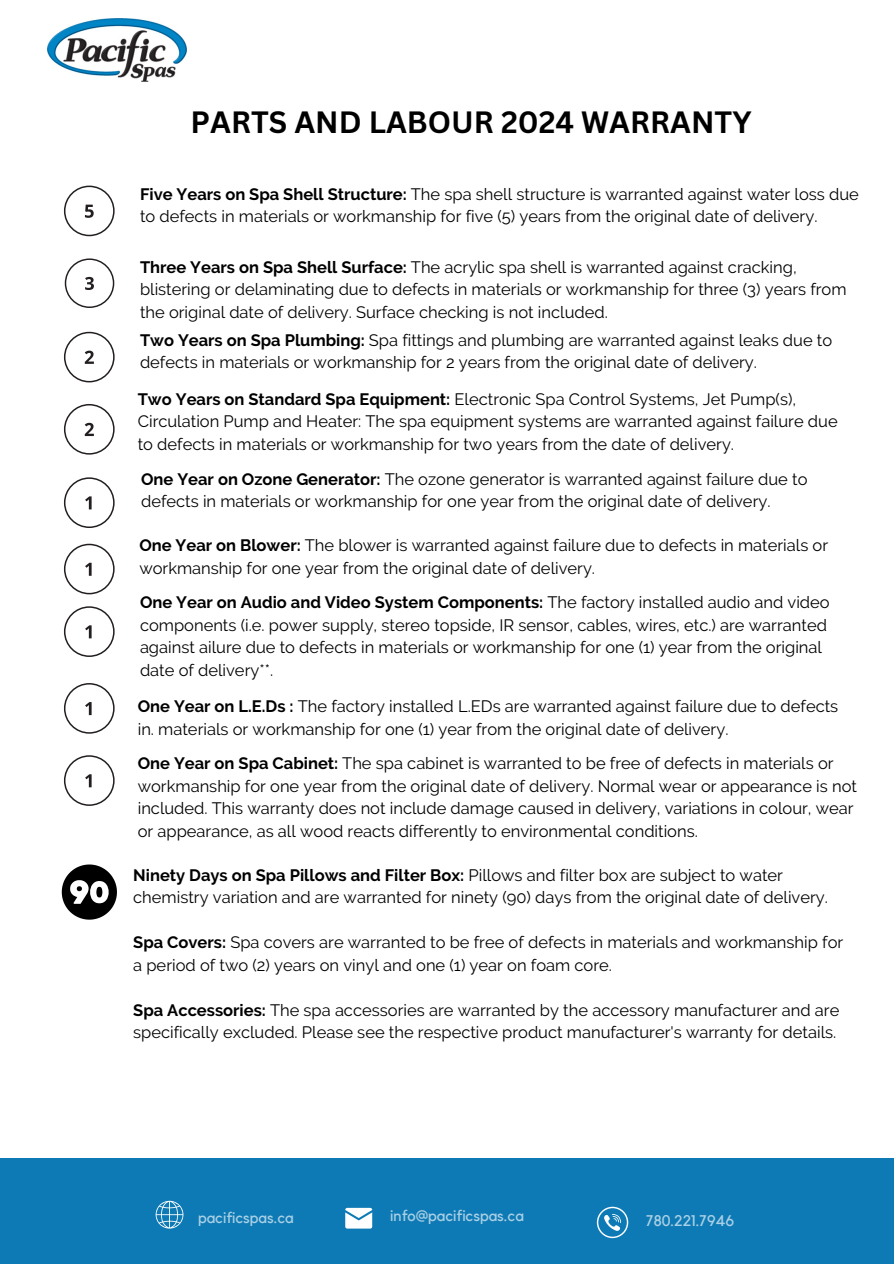
<style>
.page{position:relative;width:894px;height:1264px;background:#fff}
.page>*{position:absolute;margin:0;border:0;box-sizing:border-box;transform-origin:0 0}
.t1{font:700 30px "Canva Sans";color:#000}
.t2{font:16.5px/22.5px "Raleway";color:#000}
.t3{font:15.45px "Kollektif";color:#fff}
.s1{font-weight:700}
</style>
<div class="page">
<div style="left:0;top:1158px;width:893px;height:105px;background:#0e7ab5"></div>
<svg style="left:156px;top:1200px;width:27px;height:28px"></svg>
<svg style="left:345px;top:1207px;width:27px;height:21px"></svg>
<img style="left:47px;top:18px;width:139px;height:63px">
<svg style="left:64px;top:186px;width:51px;height:50px"></svg>
<svg style="left:64px;top:332px;width:51px;height:50px"></svg>
<svg style="left:64px;top:404px;width:51px;height:50px"></svg>
<svg style="left:64px;top:477px;width:51px;height:51px"></svg>
<svg style="left:64px;top:543px;width:51px;height:51px"></svg>
<svg style="left:64px;top:606px;width:51px;height:51px"></svg>
<svg style="left:596px;top:1206px;width:32px;height:32px"></svg>
<svg style="left:64px;top:683px;width:51px;height:50px"></svg>
<svg style="left:64px;top:755px;width:51px;height:51px"></svg>
<svg style="left:62px;top:864px;width:55px;height:55px"></svg>
<svg style="left:65px;top:258px;width:49px;height:50px"></svg>
<h1 class="t1" style="left:190px;top:101px;width:562px">PARTS AND LABOUR 2024 WARRANTY</h1>
<p class="t2" style="left:140px;top:183px;width:720px"><span class="s1">Five Years on Spa Shell Structure:</span> The spa shell structure is warranted against water loss due to defects in materials or workmanship for five (5) years from the original date of delivery.</p>
<p class="t2" style="left:140px;top:255px;width:708px"><span class="s1">Three Years on Spa Shell Surface:</span> The acrylic spa shell is warranted against cracking, blistering or delaminating due to defects in materials or workmanship for three (3) years from the original date of delivery. Surface checking is not included.</p>
<p class="t2" style="left:140px;top:329px;width:693px"><span class="s1">Two Years on Spa Plumbing:</span> Spa fittings and plumbing are warranted against leaks due to defects in materials or workmanship for 2 years from the original date of delivery.</p>
<p class="t2" style="left:138px;top:387px;width:701px"><span class="s1">Two Years on Standard Spa Equipment:</span> Electronic Spa Control Systems, Jet Pump(s),<br>Circulation Pump and Heater: The spa equipment systems are warranted against failure due to defects in materials or workmanship for two years from the date of delivery.</p>
<p class="t2" style="left:141px;top:467px;width:667px"><span class="s1">One Year on Ozone Generator:</span> The ozone generator is warranted against failure due to defects in materials or workmanship for one year from the original date of delivery.</p>
<p class="t2" style="left:139px;top:534px;width:690px"><span class="s1">One Year on Blower:</span> The blower is warranted against failure due to defects in materials or workmanship for one year from the original date of delivery.</p>
<p class="t2" style="left:140px;top:591px;width:691px"><span class="s1">One Year on Audio and Video System Components:</span> The factory installed audio and video components (i.e. power supply, stereo topside, IR sensor, cables, wires, etc.) are warranted against ailure due to defects in materials or workmanship for one (1) year from the original date of delivery**.</p>
<p class="t2" style="left:138px;top:695px;width:701px"><span class="s1">One Year on L.E.Ds :</span> The factory installed L.EDs are warranted against failure due to defects in. materials or workmanship for one (1) year from the original date of delivery.</p>
<p class="t2" style="left:138px;top:752px;width:720px"><span class="s1">One Year on Spa Cabinet:</span> The spa cabinet is warranted to be free of defects in materials or workmanship for one year from the original date of delivery. Normal wear or appearance is not included. This warranty does not include damage caused in delivery, variations in colour, wear or appearance, as all wood reacts differently to environmental conditions.</p>
<p class="t2" style="left:133px;top:863px;width:696px"><span class="s1">Ninety Days on Spa Pillows and Filter Box:</span> Pillows and filter box are subject to water chemistry variation and are warranted for ninety (90) days from the original date of delivery.</p>
<p class="t2" style="left:133px;top:931px;width:711px"><span class="s1">Spa Covers:</span> Spa covers are warranted to be free of defects in materials and workmanship for a period of two (2) years on vinyl and one (1) year on foam core.</p>
<p class="t2" style="left:133px;top:998px;width:707px"><span class="s1">Spa Accessories:</span> The spa accessories are warranted by the accessory manufacturer and are specifically excluded. Please see the respective product manufacturer's warranty for details.</p>
<p class="t3" style="left:198px;top:1210px;width:97px">pacificspas.ca</p>
<p class="t3" style="left:390px;top:1208px;width:135px">info@pacificspas.ca</p>
<p class="t3" style="left:646px;top:1213px;width:89px">780.221.7946</p>
</div>
